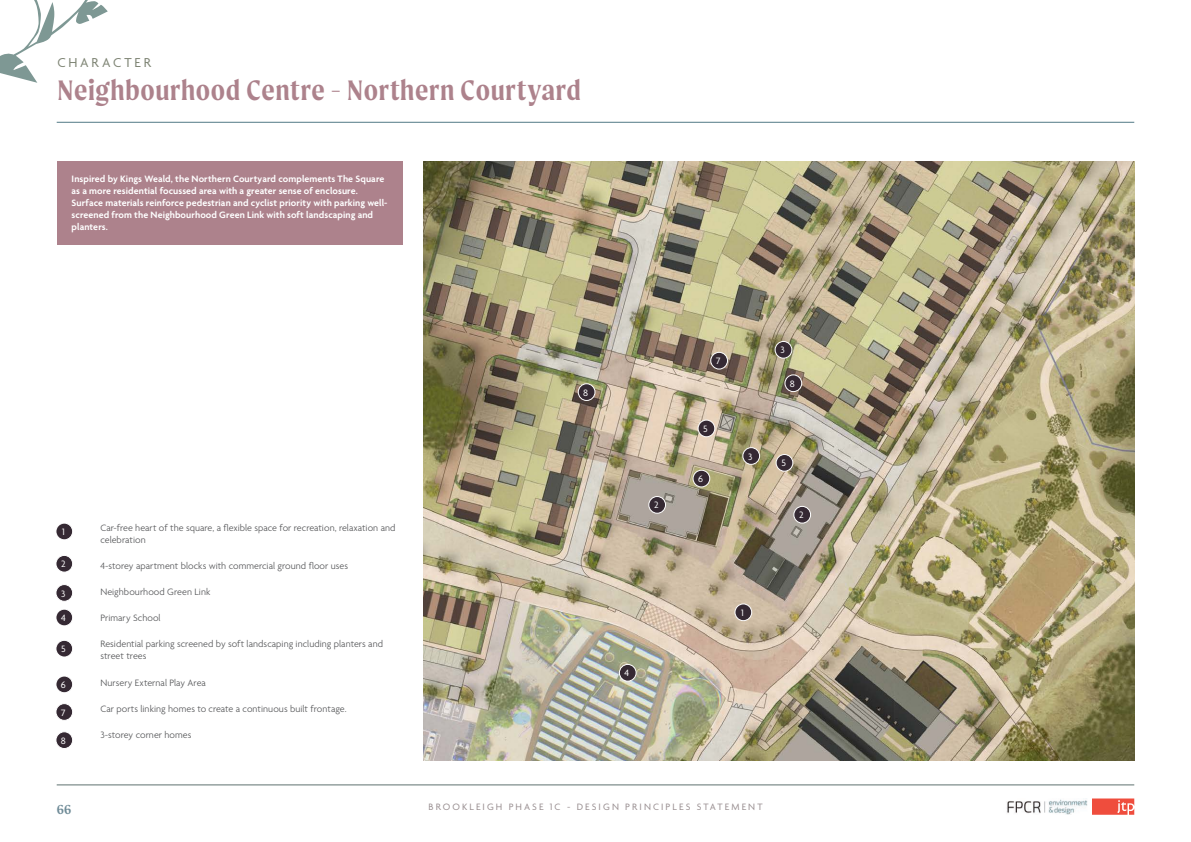
<style>
.page{position:relative;width:1191px;height:842px;background:#fff}
.page>*{position:absolute;margin:0;border:0;box-sizing:border-box;transform-origin:0 0}
.t1{font:600 30px "Moret";letter-spacing:.02em;color:#ad828c}
.t2{font:14px "Agenda";letter-spacing:.2em;color:#7f8575}
.t3{font:600 14px "Moret";color:#708c98}
._1B_7mm_caption_indent{font:300 10px/12px "Agenda";letter-spacing:.005em;color:#57585a}
.Bullets{font:600 10px/12px "Agenda";letter-spacing:.005em;color:#fff}
.t4{font:10px "Agenda";letter-spacing:.21em;color:#998f91}
.t5{font:10px "Agenda";color:#fff}
</style>
<div class="page">
<hr style="left:57px;top:785px;width:1077px;height:1px;background:#5f726f">
<hr style="left:57px;top:122px;width:1077px;height:1px;background:#527986">
<svg style="left:1092px;top:798px;width:42px;height:17px"></svg>
<svg style="left:0;top:0;width:108px;height:123px"></svg>
<img style="left:1006px;top:798px;width:82px;height:17px">
<img style="left:423px;top:162px;width:711px;height:598px">
<div style="left:56px;top:523px;width:17px;height:17px;background:#352933;border-radius:50%"></div>
<div style="left:55px;top:523px;width:18px;height:17px;border:1px solid #fff;border-radius:50%"></div>
<div style="left:56px;top:555px;width:17px;height:17px;background:#352933;border-radius:50%"></div>
<div style="left:55px;top:555px;width:18px;height:18px;border:1px solid #fff;border-radius:50%"></div>
<div style="left:56px;top:584px;width:17px;height:17px;background:#352933;border-radius:50%"></div>
<div style="left:55px;top:584px;width:18px;height:18px;border:1px solid #fff;border-radius:50%"></div>
<div style="left:56px;top:609px;width:17px;height:17px;background:#352933;border-radius:50%"></div>
<div style="left:55px;top:609px;width:18px;height:17px;border:1px solid #fff;border-radius:50%"></div>
<div style="left:56px;top:640px;width:17px;height:17px;background:#352933;border-radius:50%"></div>
<div style="left:55px;top:640px;width:18px;height:17px;border:1px solid #fff;border-radius:50%"></div>
<div style="left:56px;top:676px;width:17px;height:17px;background:#352933;border-radius:50%"></div>
<div style="left:55px;top:675px;width:18px;height:18px;border:1px solid #fff;border-radius:50%"></div>
<div style="left:56px;top:704px;width:17px;height:16px;background:#352933;border-radius:50%"></div>
<div style="left:55px;top:703px;width:18px;height:18px;border:1px solid #fff;border-radius:50%"></div>
<div style="left:56px;top:732px;width:17px;height:16px;background:#352933;border-radius:50%"></div>
<div style="left:55px;top:731px;width:18px;height:18px;border:1px solid #fff;border-radius:50%"></div>
<div style="left:735px;top:604px;width:16px;height:17px;background:#352933;border-radius:50%"></div>
<div style="left:734px;top:603px;width:18px;height:18px;border:1px solid #fff;border-radius:50%"></div>
<div style="left:649px;top:496px;width:16px;height:17px;background:#352933;border-radius:50%"></div>
<div style="left:648px;top:496px;width:18px;height:18px;border:1px solid #fff;border-radius:50%"></div>
<div style="left:794px;top:506px;width:16px;height:17px;background:#352933;border-radius:50%"></div>
<div style="left:793px;top:506px;width:18px;height:18px;border:1px solid #fff;border-radius:50%"></div>
<div style="left:619px;top:664px;width:17px;height:17px;background:#352933;border-radius:50%"></div>
<div style="left:619px;top:664px;width:17px;height:18px;border:1px solid #fff;border-radius:50%"></div>
<div style="left:698px;top:420px;width:17px;height:17px;background:#352933;border-radius:50%"></div>
<div style="left:697px;top:420px;width:18px;height:17px;border:1px solid #fff;border-radius:50%"></div>
<div style="left:776px;top:454px;width:17px;height:17px;background:#352933;border-radius:50%"></div>
<div style="left:775px;top:454px;width:18px;height:18px;border:1px solid #fff;border-radius:50%"></div>
<div style="left:693px;top:470px;width:17px;height:17px;background:#352933;border-radius:50%"></div>
<div style="left:692px;top:470px;width:18px;height:17px;border:1px solid #fff;border-radius:50%"></div>
<div style="left:775px;top:341px;width:17px;height:17px;background:#352933;border-radius:50%"></div>
<div style="left:774px;top:341px;width:18px;height:18px;border:1px solid #fff;border-radius:50%"></div>
<div style="left:785px;top:375px;width:16px;height:17px;background:#352933;border-radius:50%"></div>
<div style="left:784px;top:374px;width:18px;height:18px;border:1px solid #fff;border-radius:50%"></div>
<div style="left:57px;top:161px;width:346px;height:83px;background:#ad828c"></div>
<div style="left:711px;top:352px;width:16px;height:17px;background:#352933;border-radius:50%"></div>
<div style="left:710px;top:352px;width:18px;height:18px;border:1px solid #fff;border-radius:50%"></div>
<div style="left:743px;top:448px;width:16px;height:16px;background:#352933;border-radius:50%"></div>
<div style="left:742px;top:447px;width:18px;height:18px;border:1px solid #fff;border-radius:50%"></div>
<div style="left:578px;top:384px;width:17px;height:16px;background:#352933;border-radius:50%"></div>
<div style="left:578px;top:383px;width:17px;height:18px;border:1px solid #fff;border-radius:50%"></div>
<p class="t2" style="left:57px;top:54px;width:95px">CHARACTER</p>
<p class="t1" style="left:57px;top:73px;width:525px">Neighbourhood Centre - Northern Courtyard</p>
<p class="Bullets" style="left:72px;top:173px;width:317px">Inspired by Kings Weald, the Northern Courtyard complements The Square as a more residential focussed area with a greater sense of enclosure.<br>Surface materials reinforce pedestrian and cyclist priority with parking well&shy;screened from the Neighbourhood Green Link with soft landscaping and planters.</p>
<p class="t5" style="left:62px;top:526px;width:4px">1</p>
<p class="t5" style="left:61px;top:558px;width:6px">2</p>
<p class="t5" style="left:61px;top:587px;width:6px">3</p>
<p class="t5" style="left:61px;top:612px;width:6px">4</p>
<p class="t5" style="left:61px;top:643px;width:6px">5</p>
<p class="t5" style="left:61px;top:679px;width:6px">6</p>
<p class="t5" style="left:61px;top:706px;width:6px">7</p>
<p class="t5" style="left:61px;top:734px;width:7px">8</p>
<p class="_1B_7mm_caption_indent" style="left:100px;top:521px;width:297px">Car-free heart of the square, a flexible space for recreation, relaxation and celebration</p>
<p class="_1B_7mm_caption_indent" style="left:100px;top:559px;width:249px">4-storey apartment blocks with commercial ground floor uses</p>
<p class="_1B_7mm_caption_indent" style="left:100px;top:586px;width:111px">Neighbourhood Green Link</p>
<p class="_1B_7mm_caption_indent" style="left:100px;top:612px;width:62px">Primary School</p>
<p class="_1B_7mm_caption_indent" style="left:100px;top:638px;width:284px">Residential parking screened by soft landscaping including planters and street trees</p>
<p class="_1B_7mm_caption_indent" style="left:100px;top:676px;width:107px">Nursery External Play Area</p>
<p class="_1B_7mm_caption_indent" style="left:100px;top:702px;width:248px">Car ports linking homes to create a continuous built frontage.</p>
<p class="_1B_7mm_caption_indent" style="left:100px;top:729px;width:93px">3-storey corner homes</p>
<p class="t5" style="left:583px;top:386px;width:7px">8</p>
<p class="t5" style="left:654px;top:499px;width:6px">2</p>
<p class="t5" style="left:624px;top:667px;width:6px">4</p>
<p class="t5" style="left:716px;top:355px;width:6px">7</p>
<p class="t5" style="left:703px;top:423px;width:6px">5</p>
<p class="t5" style="left:698px;top:473px;width:6px">6</p>
<p class="t5" style="left:748px;top:450px;width:6px">3</p>
<p class="t5" style="left:780px;top:344px;width:6px">3</p>
<p class="t5" style="left:790px;top:378px;width:7px">8</p>
<p class="t5" style="left:781px;top:457px;width:6px">5</p>
<p class="t5" style="left:799px;top:509px;width:6px">2</p>
<p class="t5" style="left:741px;top:607px;width:4px">1</p>
<h2 class="t3" style="left:57px;top:801px;width:16px">66</h2>
<p class="t4" style="left:428px;top:801px;width:335px">BROOKLEIGH PHASE 1C - DESIGN PRINCIPLES STATEMENT</p>
</div>
